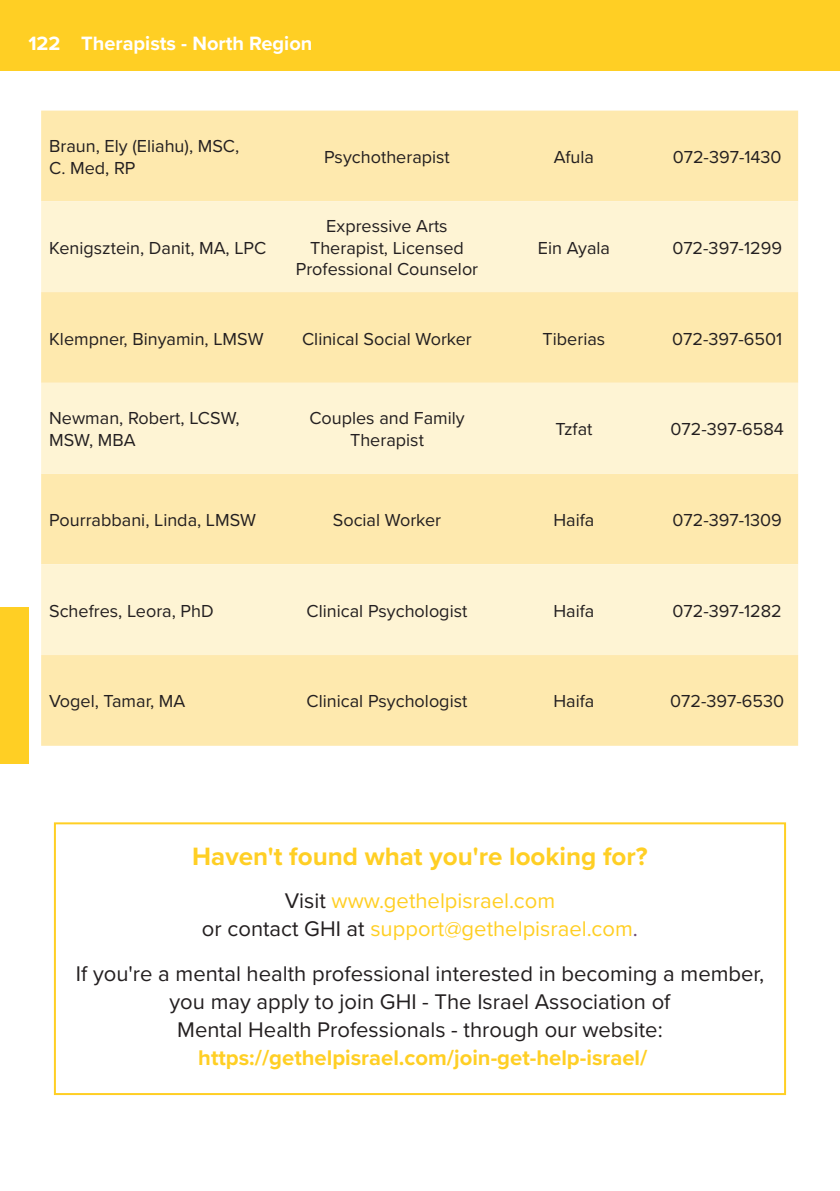
<style>
.page{position:relative;width:840px;height:1191px;background:#fff}
.page>*{position:absolute;margin:0;border:0;box-sizing:border-box;transform-origin:0 0}
.Regular_paragraph{font:700 26px "Proxima Nova";color:#ffcf24}
.Regular_paragraph-2{font:22px/28px "Proxima Nova";color:#231f20;text-align:center}
.Regular_paragraph-3{font:22px "Proxima Nova";color:#ffcf24}
.t1{font:700 20px "Proxima Nova";color:#fff}
.t2{font:18px/21.6px "Proxima Nova";color:#231f20}
.s1{color:#231f20}
.s2{color:#6a4876}
.s3{font-weight:700;color:#ffcf24}
</style>
<div class="page">
<div style="left:0;top:0;width:839px;height:71px;background:#ffcf24"></div>
<div style="left:0;top:607px;width:28px;height:156px;background:#ffcf24"></div>
<div style="left:41px;top:111px;width:756px;height:635px;background:#fee9ae"></div>
<svg style="left:41px;top:201px;width:756px;height:454px;background:#feefc4"></svg>
<div style="left:54px;top:822px;width:731px;height:273px;border:2px solid #ffcf24"></div>
<p class="t1" style="left:28px;top:28px;width:285px">122 Therapists - North Region</p>
<p class="t2" style="left:49px;top:135px;width:191px">Braun, Ely (Eliahu), MSC,<br>C. Med, RP</p>
<p class="t2" style="left:324px;top:145px;width:127px">Psychotherapist</p>
<p class="t2" style="left:553px;top:145px;width:42px">Afula</p>
<p class="t2" style="left:672px;top:145px;width:110px">072-397-1430</p>
<p class="t2" style="left:49px;top:236px;width:218px">Kenigsztein, Danit, MA, LPC</p>
<p class="t2" style="left:295px;top:215px;width:184px;text-align:center">Expressive Arts<br>Therapist, Licensed<br>Professional Counselor</p>
<p class="t2" style="left:537px;top:236px;width:74px">Ein Ayala</p>
<p class="t2" style="left:672px;top:236px;width:111px">072-397-1299</p>
<p class="t2" style="left:49px;top:327px;width:216px">Klempner, Binyamin, LMSW</p>
<p class="t2" style="left:302px;top:327px;width:171px">Clinical Social Worker</p>
<p class="t2" style="left:542px;top:327px;width:64px">Tiberias</p>
<p class="t2" style="left:671px;top:327px;width:111px">072-397-6501</p>
<p class="t2" style="left:49px;top:407px;width:192px">Newman, Robert, LCSW,<br>MSW, MBA</p>
<p class="t2" style="left:309px;top:407px;width:157px;text-align:center">Couples and Family<br>Therapist</p>
<p class="t2" style="left:555px;top:418px;width:39px">Tzfat</p>
<p class="t2" style="left:670px;top:418px;width:115px">072-397-6584</p>
<p class="t2" style="left:49px;top:508px;width:208px">Pourrabbani, Linda, LMSW</p>
<p class="t2" style="left:332px;top:508px;width:110px">Social Worker</p>
<p class="t2" style="left:553px;top:508px;width:42px">Haifa</p>
<p class="t2" style="left:672px;top:508px;width:111px">072-397-1309</p>
<p class="t2" style="left:49px;top:599px;width:166px">Schefres, Leora, PhD</p>
<p class="t2" style="left:306px;top:599px;width:162px">Clinical Psychologist</p>
<p class="t2" style="left:553px;top:599px;width:42px">Haifa</p>
<p class="t2" style="left:672px;top:599px;width:111px">072-397-1282</p>
<p class="t2" style="left:49px;top:690px;width:138px">Vogel, Tamar, MA</p>
<p class="t2" style="left:306px;top:690px;width:162px">Clinical Psychologist</p>
<p class="t2" style="left:553px;top:690px;width:42px">Haifa</p>
<p class="t2" style="left:669px;top:690px;width:115px">072-397-6530</p>
<p class="Regular_paragraph" style="left:192px;top:836px;width:456px">Haven't found what you're looking for?</p>
<p class="Regular_paragraph-3" style="left:284px;top:884px;width:272px"><span class="s1">Visit</span> www.gethelpisrael.com</p>
<p class="Regular_paragraph-3" style="left:202px;top:912px;width:437px"><span class="s1">or contact GHI at</span> support@gethelpisrael.com<span class="s2">.</span></p>
<p class="Regular_paragraph-2" style="left:76px;top:959px;width:689px">If you're a mental health professional interested in becoming a member, you may apply to join GHI - The Israel Association of<br>Mental Health Professionals - through our website: <span class="s3">https://gethelpisrael.com/join-get-help-israel/</span></p>
</div>
